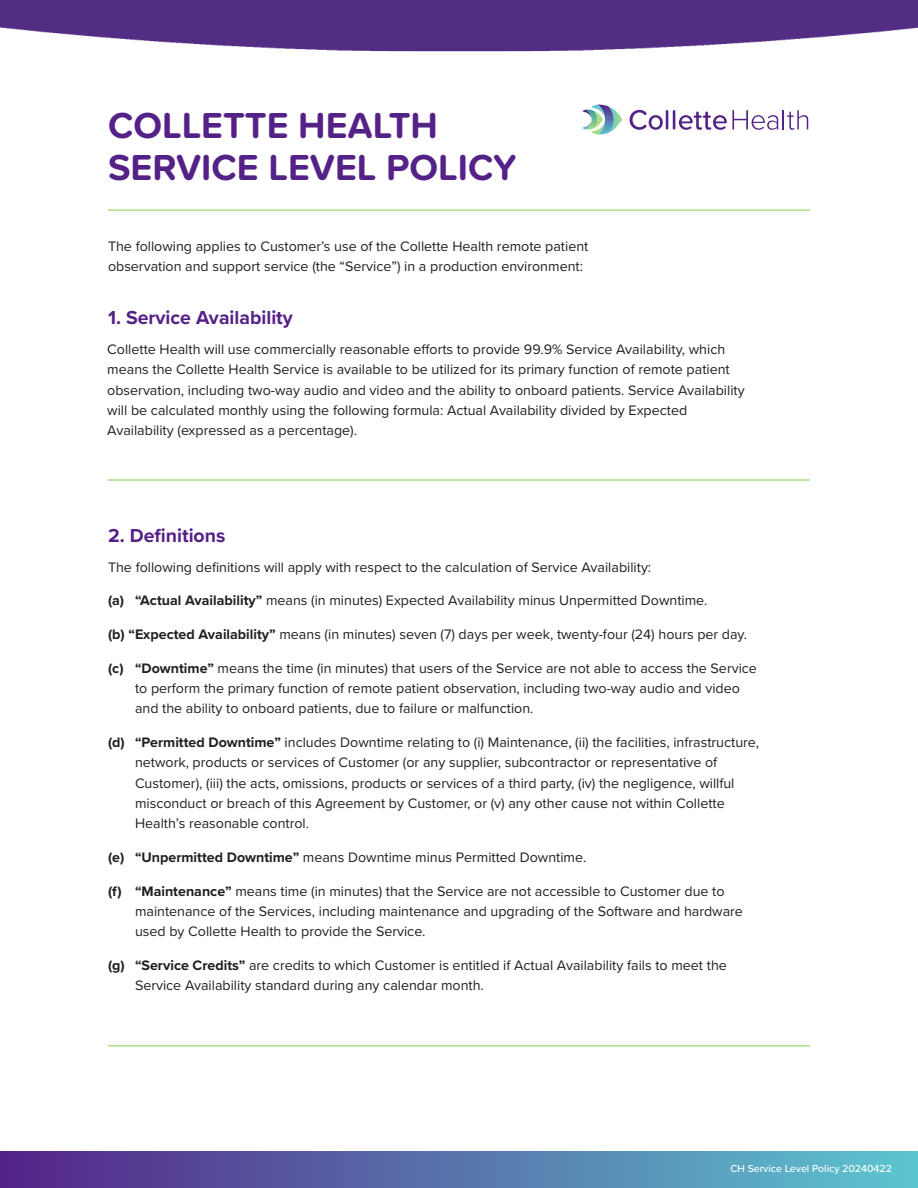
<style>
.page{position:relative;width:918px;height:1188px;background:#fff}
.page>*{position:absolute;margin:0;border:0;box-sizing:border-box;transform-origin:0 0}
.t1{font:700 37.5px "Proxima Soft";color:#542187}
.t2{font:700 19.5px "Proxima Nova";color:#542187}
.t3{font:14.25px/20.2px "Proxima Nova";color:#231f20}
.t4{font:500 10.5px "Proxima Nova";color:#fff}
.s1{font-weight:700}
</style>
<div class="page">
<div style="left:0;top:1151px;width:918px;height:37px;background:linear-gradient(to right,#542388,#5cc6cf)"></div>
<svg style="left:630px;top:110px;width:178px;height:20px"></svg>
<svg style="left:583px;top:105px;width:39px;height:30px"></svg>
<img style="left:0;top:0;width:918px;height:51px">
<hr style="left:108px;top:209px;width:702px;height:2px;background:#abde80">
<hr style="left:108px;top:479px;width:702px;height:2px;background:#abde80">
<hr style="left:108px;top:1045px;width:702px;height:2px;background:#abde80">
<p class="t1" style="left:108px;top:97px;width:332px">COLLETTE HEALTH</p>
<p class="t1" style="left:108px;top:139px;width:410px">SERVICE LEVEL POLICY</p>
<p class="t3" style="left:108px;top:236px;width:482px">The following applies to Customer’s use of the Collette Health remote patient observation and support service (the “Service”) in a production environment:</p>
<p class="t2" style="left:108px;top:303px;width:186px">1. Service Availability</p>
<p class="t3" style="left:107px;top:339px;width:639px">Collette Health will use commercially reasonable efforts to provide 99.9% Service Availability, which means the Collette Health Service is available to be utilized for its primary function of remote patient observation, including two-way audio and video and the ability to onboard patients. Service Availability will be calculated monthly using the following formula: Actual Availability divided by Expected Availability (expressed as a percentage).</p>
<p class="t2" style="left:108px;top:521px;width:119px">2. Definitions</p>
<p class="t3" style="left:108px;top:556px;width:545px">The following definitions will apply with respect to the calculation of Service Availability:</p>
<p class="t3" style="left:108px;top:590px;width:601px"><span class="s1">(a) “Actual Availability”</span> means (in minutes) Expected Availability minus Unpermitted Downtime.</p>
<p class="t3" style="left:108px;top:624px;width:641px"><span class="s1">(b) “Expected Availability”</span> means (in minutes) seven (7) days per week, twenty-four (24) hours per day.</p>
<p class="t3" style="left:135px;top:657px;width:623px;text-indent:-27px"><span class="s1">(c) “Downtime”</span> means the time (in minutes) that users of the Service are not able to access the Service to perform the primary function of remote patient observation, including two-way audio and video and the ability to onboard patients, due to failure or malfunction.</p>
<p class="t3" style="left:135px;top:732px;width:626px;text-indent:-27px"><span class="s1">(d) “Permitted Downtime”</span> includes Downtime relating to (i) Maintenance, (ii) the facilities, infrastructure, network, products or services of Customer (or any supplier, subcontractor or representative of Customer), (iii) the acts, omissions, products or services of a third party, (iv) the negligence, willful misconduct or breach of this Agreement by Customer, or (v) any other cause not within Collette Health’s reasonable control.</p>
<p class="t3" style="left:108px;top:846px;width:480px"><span class="s1">(e) “Unpermitted Downtime”</span> means Downtime minus Permitted Downtime.</p>
<p class="t3" style="left:135px;top:880px;width:610px;text-indent:-27px"><span class="s1">(f) “Maintenance”</span> means time (in minutes) that the Service are not accessible to Customer due to maintenance of the Services, including maintenance and upgrading of the Software and hardware used by Collette Health to provide the Service.</p>
<p class="t3" style="left:135px;top:954px;width:593px;text-indent:-27px"><span class="s1">(g) “Service Credits”</span> are credits to which Customer is entitled if Actual Availability fails to meet the<br>Service Availability standard during any calendar month.</p>
<p class="t4" style="left:730px;top:1160px;width:163px">CH Service Level Policy 20240422</p>
</div>
